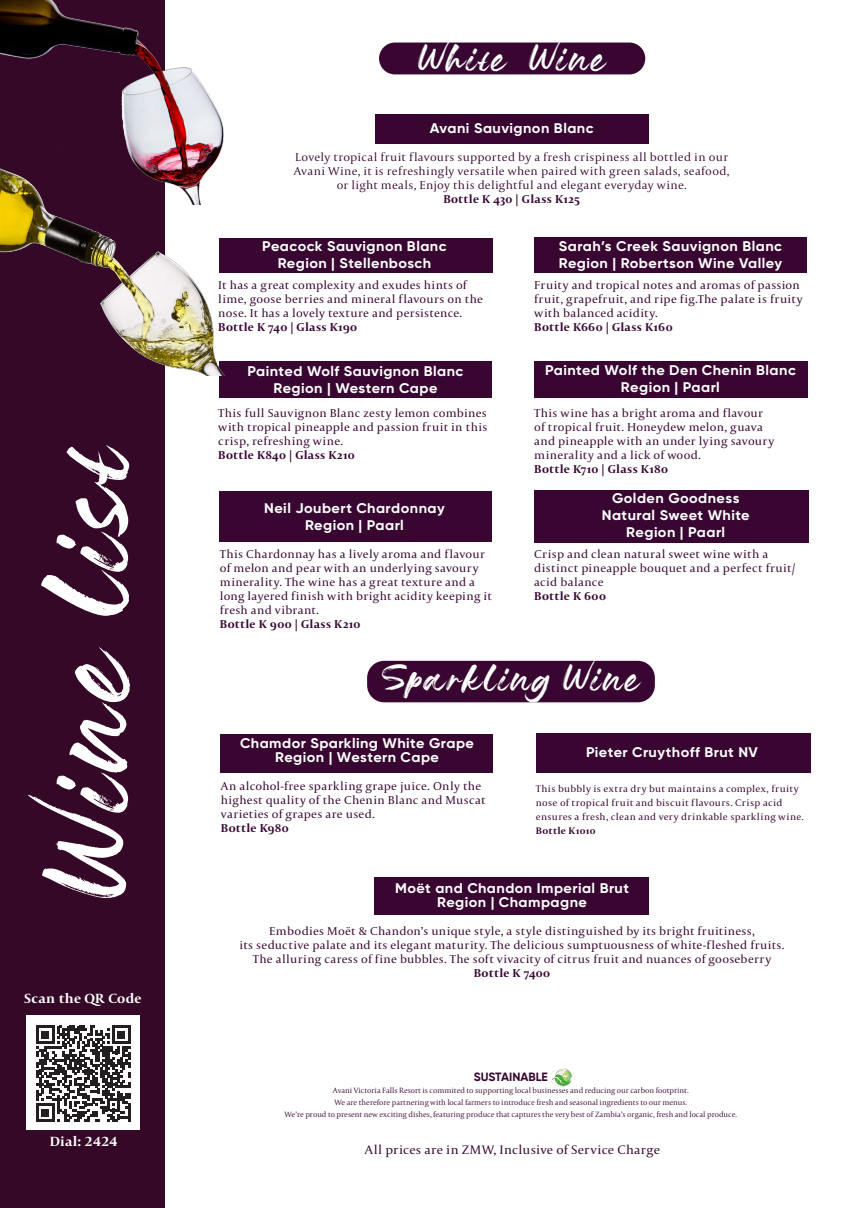
<style>
.page{position:relative;width:859px;height:1208px;background:#fff}
.page>*{position:absolute;margin:0;border:0;box-sizing:border-box;transform-origin:0 0}
.t1{font:113px "Lovely Boys";color:#fff;scale:1.04 1}
.t2{font:35px "Lovely Boys";letter-spacing:.06em;color:#fff;scale:1.04 1}
.t3{font:700 14px "Gilroy";letter-spacing:.03em;color:#fff;scale:1.04 1}
.t4{font:700 14px "Capitolium 2";letter-spacing:.02em;color:#fff;scale:1.04 1}
.t5{font:13px "Capitolium 2";letter-spacing:.02em;color:#380631;scale:1.04 1}
.t6{font:12px/14px "Capitolium 2";letter-spacing:.025em;color:#380631;scale:1.04 1}
.t7{font:300 12px "Capitolium 2";letter-spacing:.03em;color:#380631;scale:1.04 1}
.t8{font:700 12px "Capitolium 2";letter-spacing:.025em;color:#380631;scale:1.04 1}
.t9{font:700 12px "Gilroy";color:#380631}
.t10{font:10px/14px "Capitolium 2";letter-spacing:.035em;color:#380631;scale:1.04 1}
.t11{font:700 10px "Capitolium 2";letter-spacing:.035em;color:#380631;scale:1.04 1}
.t12{font:300 8px "Capitolium 2";color:#380631}
</style>
<div class="page">
<div style="left:374px;top:878px;width:274px;height:37px;background:#380631"></div>
<div style="left:220px;top:734px;width:272px;height:38px;background:#380631"></div>
<div style="left:219px;top:491px;width:273px;height:50px;background:#380631"></div>
<div style="left:534px;top:490px;width:275px;height:52px;background:#380631"></div>
<div style="left:534px;top:361px;width:274px;height:37px;background:#380631"></div>
<div style="left:219px;top:362px;width:273px;height:36px;background:#380631"></div>
<div style="left:534px;top:237px;width:273px;height:35px;background:#380631"></div>
<div style="left:219px;top:238px;width:273px;height:34px;background:#380631"></div>
<div style="left:367px;top:661px;width:288px;height:41px;background:#380631;border-radius:17px"></div>
<div style="left:0;top:375px;width:164px;height:833px;background:#350827"></div>
<div style="left:26px;top:1015px;width:114px;height:114px;background:#fff"></div>
<svg style="left:37px;top:1025px;width:93px;height:96px"></svg>
<img style="left:0;top:0;width:223px;height:144px">
<img style="left:0;top:144px;width:235px;height:231px">
<div style="left:536px;top:733px;width:274px;height:39px;background:#380631"></div>
<div style="left:379px;top:43px;width:266px;height:31px;background:#380631;border-radius:16px"></div>
<div style="left:376px;top:114px;width:273px;height:30px;background:#380631"></div>
<img style="left:551px;top:1068px;width:21px;height:18px">
<p class="t1" style="left:14px;top:901px;width:448px;rotate:-90deg">Wine list</p>
<p class="t4" style="left:24px;top:989px;width:114px">Scan the QR Code</p>
<p class="t4" style="left:50px;top:1132px;width:66px">Dial: 2424</p>
<p class="t2" style="left:417px;top:36px;width:184px">White Wine</p>
<p class="t3" style="left:430px;top:119px;width:159px">Avani Sauvignon Blanc</p>
<p class="t7" style="left:295px;top:149px;width:418px">Lovely tropical fruit flavours supported by a fresh crispiness all bottled in our</p>
<p class="t7" style="left:294px;top:163px;width:420px">Avani Wine, it is refreshingly versatile when paired with green salads, seafood,</p>
<p class="t7" style="left:337px;top:177px;width:338px">or light meals, Enjoy this delightful and elegant everyday wine.</p>
<p class="t8" style="left:443px;top:191px;width:133px">Bottle K 430 | Glass K125</p>
<p class="t3" style="left:262px;top:238px;width:179px">Peacock Sauvignon Blanc</p>
<p class="t3" style="left:278px;top:254px;width:149px">Region | Stellenbosch</p>
<p class="t6" style="left:218px;top:278px;width:256px">It has a great complexity and exudes hints of lime, goose berries and mineral flavours on the nose. It has a lovely texture and persistence.</p>
<p class="t8" style="left:218px;top:319px;width:135px">Bottle K 740 | Glass K190</p>
<p class="t3" style="left:247px;top:362px;width:209px">Painted Wolf Sauvignon Blanc</p>
<p class="t3" style="left:273px;top:379px;width:159px">Region | Western Cape</p>
<p class="t6" style="left:218px;top:405px;width:260px;text-align:justify">This full Sauvignon Blanc zesty lemon combines with tropical pineapple and passion fruit in this crisp, refreshing wine.</p>
<p class="t8" style="left:218px;top:446px;width:133px">Bottle K840 | Glass K210</p>
<p class="t3" style="left:264px;top:499px;width:175px">Neil Joubert Chardonnay</p>
<p class="t3" style="left:305px;top:516px;width:97px">Region | Paarl</p>
<p class="t6" style="left:220px;top:546px;width:263px">This Chardonnay has a lively aroma and flavour of melon and pear with an underlying savoury minerality. The wine has a great texture and a long layered finish with bright acidity keeping it fresh and vibrant.</p>
<p class="t8" style="left:220px;top:615px;width:137px">Bottle K 900 | Glass K210</p>
<p class="t3" style="left:559px;top:237px;width:216px">Sarah’s Creek Sauvignon Blanc</p>
<p class="t3" style="left:559px;top:254px;width:216px">Region | Robertson Wine Valley</p>
<p class="t6" style="left:534px;top:278px;width:259px">Fruity and tropical notes and aromas of passion fruit, grapefruit, and ripe fig.The palate is fruity with balanced acidity.</p>
<p class="t8" style="left:534px;top:319px;width:135px">Bottle K660 | Glass K160</p>
<p class="t3" style="left:545px;top:361px;width:243px">Painted Wolf the Den Chenin Blanc</p>
<p class="t3" style="left:621px;top:378px;width:97px">Region | Paarl</p>
<p class="t6" style="left:534px;top:406px;width:232px">This wine has a bright aroma and flavour of tropical fruit. Honeydew melon, guava and pineapple with an under lying savoury minerality and a lick of wood.</p>
<p class="t8" style="left:534px;top:461px;width:130px">Bottle K710 | Glass K180</p>
<p class="t3" style="left:612px;top:490px;width:124px">Golden Goodness</p>
<p class="t3" style="left:602px;top:506px;width:144px">Natural Sweet White</p>
<p class="t3" style="left:626px;top:523px;width:97px">Region | Paarl</p>
<p class="t6" style="left:534px;top:546px;width:253px">Crisp and clean natural sweet wine with a distinct pineapple bouquet and a perfect fruit/ acid balance</p>
<p class="t8" style="left:534px;top:587px;width:70px">Bottle K 600</p>
<p class="t2" style="left:381px;top:655px;width:251px">Sparkling Wine</p>
<p class="t3" style="left:240px;top:735px;width:226px">Chamdor Sparkling White Grape</p>
<p class="t3" style="left:275px;top:749px;width:159px">Region | Western Cape</p>
<p class="t6" style="left:221px;top:779px;width:256px">An alcohol-free sparkling grape juice. Only the highest quality of the Chenin Blanc and Muscat varieties of grapes are used.</p>
<p class="t8" style="left:221px;top:820px;width:67px">Bottle K980</p>
<p class="t3" style="left:586px;top:743px;width:167px">Pieter Cruythoff Brut NV</p>
<p class="t10" style="left:536px;top:782px;width:259px">This bubbly is extra dry but maintains a complex, fruity nose of tropical fruit and biscuit flavours. Crisp acid ensures a fresh, clean and very drinkable sparkling wine.</p>
<p class="t11" style="left:536px;top:824px;width:59px">Bottle K1010</p>
<p class="t3" style="left:395px;top:879px;width:227px">Moët and Chandon Imperial Brut</p>
<p class="t3" style="left:437px;top:893px;width:146px">Region | Champagne</p>
<p class="t6" style="left:269px;top:924px;width:468px">Embodies Moët &amp; Chandon’s unique style, a style distinguished by its bright fruitiness,</p>
<p class="t6" style="left:239px;top:938px;width:526px">its seductive palate and its elegant maturity. The delicious sumptuousness of white-fleshed fruits.</p>
<p class="t6" style="left:253px;top:952px;width:500px">The alluring caress of fine bubbles. The soft vivacity of citrus fruit and nuances of gooseberry</p>
<p class="t8" style="left:474px;top:965px;width:75px">Bottle K 7400</p>
<p class="t9" style="left:474px;top:1069px;width:76px">SUSTAINABLE</p>
<p class="t12" style="left:333px;top:1085px;width:357px">Avani Victoria Falls Resort is commited to supporting local businesses and reducing our carbon footprint.</p>
<p class="t12" style="left:334px;top:1097px;width:354px">We are therefore partnering with local farmers to introduce fresh and seasonal ingredients to our menus.</p>
<p class="t12" style="left:285px;top:1109px;width:454px">We’re proud to present new exciting dishes, featuring produce that captures the very best of Zambia’s organic, fresh and local produce.</p>
<p class="t5" style="left:365px;top:1141px;width:285px">All prices are in ZMW, Inclusive of Service Charge</p>
</div>
